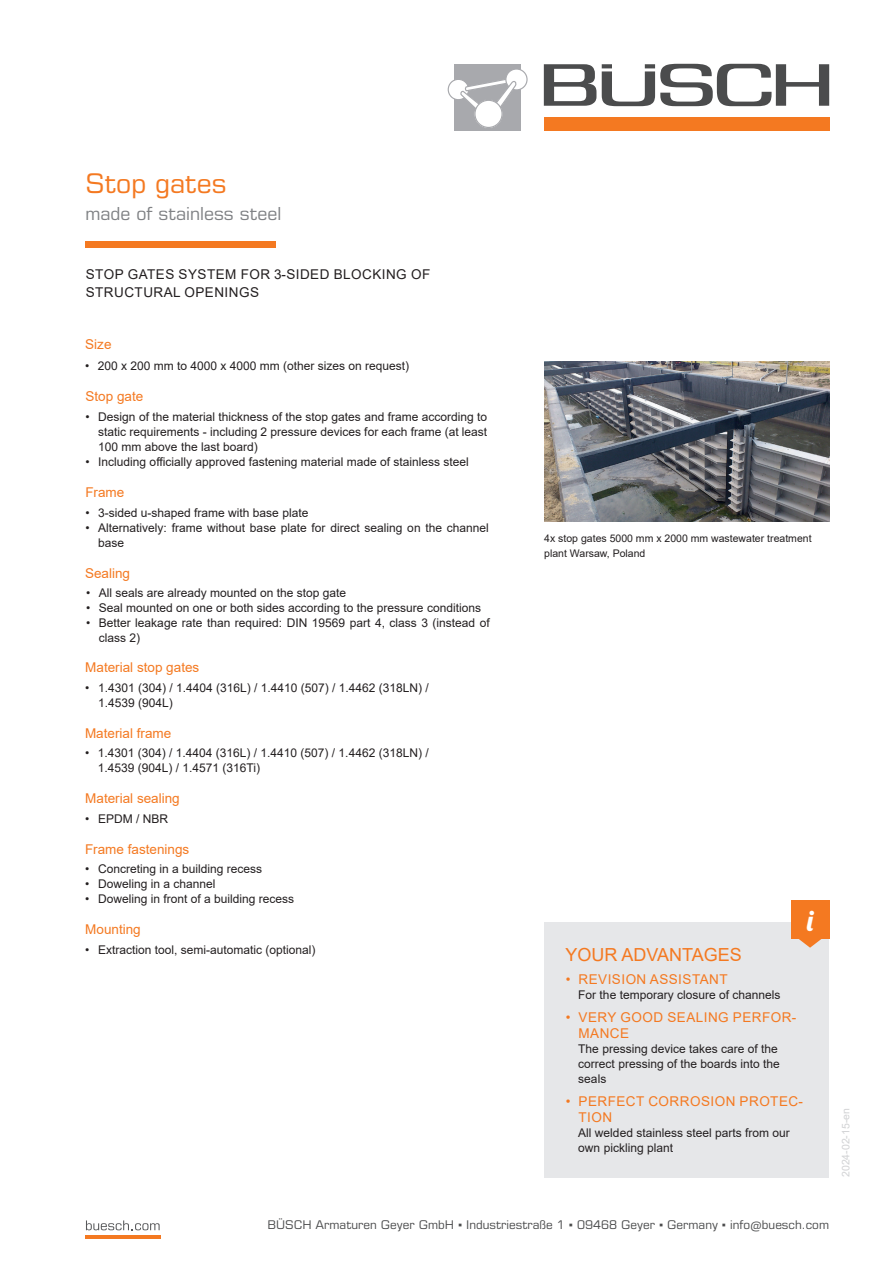
<style>
.page{position:relative;width:893px;height:1263px;background:#fff}
.page>*{position:absolute;margin:0;border:0;box-sizing:border-box;transform-origin:0 0}
.t1{font:28.5px "Lobster";color:#fff}
.t2{font:27px "Eurostile LT Pro";color:#f47921}
.t3{font:18px "Eurostile LT Pro";color:#808285}
.t4{font:18px "Arial";color:#f47921}
.t5{font:13.5px "Arial";color:#f47921}
.t6{font:13.5px/16.5px "Arial";letter-spacing:.035em;color:#f47921}
.t7{font:13.5px/18px "Arial";letter-spacing:.035em;color:#231f20}
.t8{font:12px/15px "Arial";color:#231f20}
.t9{font:12px "Eurostile LT Pro";color:#4b4c4d}
.t10{font:10.5px/15px "Arial";color:#231f20}
.t11{font:10.5px "Arial";color:#d1d2d4}
.s1{font-family:"Arial"}
</style>
<div class="page">
<svg style="left:544px;top:64px;width:52px;height:42px"></svg>
<svg style="left:602px;top:64px;width:227px;height:42px"></svg>
<div style="left:544px;top:118px;width:285px;height:13px;background:#f47921"></div>
<div style="left:454px;top:64px;width:66px;height:67px;background:#a8a9ad"></div>
<div style="left:448px;top:79px;width:21px;height:21px;background:#fff;border-radius:50%"></div>
<div style="left:448px;top:79px;width:21px;height:21px;border:1px solid #a8a9ad;border-radius:50%"></div>
<div style="left:473px;top:99px;width:31px;height:30px;background:#a8a9ad;border:1px solid #a8a9ad;border-radius:50%"></div>
<div style="left:506px;top:69px;width:21px;height:21px;background:#fff;border-radius:50%"></div>
<div style="left:505px;top:68px;width:23px;height:22px;border:1px solid #a8a9ad;border-radius:50%"></div>
<svg style="left:458px;top:76px;width:59px;height:38px"></svg>
<div style="left:474px;top:100px;width:29px;height:28px;background:#fff;border:1px solid #a8a9ad;border-radius:50%"></div>
<svg style="left:86px;top:1220px;width:74px;height:10px"></svg>
<hr style="left:85px;top:1236px;width:75px;height:3px;background:#f47921">
<div style="left:544px;top:922px;width:285px;height:256px;background:#e6e7e9"></div>
<svg style="left:799px;top:939px;width:23px;height:9px"></svg>
<div style="left:791px;top:900px;width:38px;height:39px;background:#f47921"></div>
<div style="left:85px;top:241px;width:191px;height:6px;background:#f47921"></div>
<img style="left:544px;top:361px;width:285px;height:160px">
<h2 class="t2" style="left:86px;top:167px;width:143px">Stop gates</h2>
<h3 class="t3" style="left:86px;top:203px;width:197px">made of stainless steel</h3>
<p class="t7" style="left:86px;top:265px;width:346px">STOP GATES SYSTEM FOR 3-SIDED BLOCKING OF<br>STRUCTURAL OPENINGS</p>
<p class="t5" style="left:85px;top:335px;width:28px">Size</p>
<p class="t8" style="left:85px;top:358px;width:326px">• 200 x 200 mm to 4000 x 4000 mm (other sizes on request)</p>
<p class="t5" style="left:86px;top:387px;width:59px">Stop gate</p>
<p class="t8" style="left:98px;top:409px;width:390px;text-align:justify;text-indent:-13px">• Design of the material thickness of the stop gates and frame according to static requirements - including 2 pressure devices for each frame (at least 100 mm above the last board)</p>
<p class="t8" style="left:86px;top:454px;width:385px">• Including officially approved fastening material made of stainless steel</p>
<p class="t5" style="left:85px;top:483px;width:41px">Frame</p>
<p class="t8" style="left:85px;top:505px;width:224px">• 3-sided u-shaped frame with base plate</p>
<p class="t8" style="left:98px;top:520px;width:392px;text-indent:-13px">• Alternatively: frame without base plate for direct sealing on the channel base</p>
<p class="t5" style="left:85px;top:564px;width:47px">Sealing</p>
<p class="t8" style="left:86px;top:585px;width:262px">• All seals are already mounted on the stop gate</p>
<p class="t8" style="left:86px;top:600px;width:396px">• Seal mounted on one or both sides according to the pressure conditions</p>
<p class="t8" style="left:99px;top:615px;width:392px;text-indent:-13px">• Better leakage rate than required: DIN 19569 part 4, class 3 (instead of class 2)</p>
<p class="t5" style="left:85px;top:658px;width:116px">Material stop gates</p>
<p class="t8" style="left:98px;top:680px;width:332px;text-indent:-13px">• 1.4301 (304) / 1.4404 (316L) / 1.4410 (507) / 1.4462 (318LN) /<br>1.4539 (904L)</p>
<p class="t5" style="left:85px;top:724px;width:88px">Material frame</p>
<p class="t8" style="left:98px;top:745px;width:332px;text-indent:-13px">• 1.4301 (304) / 1.4404 (316L) / 1.4410 (507) / 1.4462 (318LN) /<br>1.4539 (904L) / 1.4571 (316Ti)</p>
<p class="t5" style="left:85px;top:789px;width:96px">Material sealing</p>
<p class="t8" style="left:85px;top:811px;width:84px">• EPDM / NBR</p>
<p class="t5" style="left:85px;top:840px;width:106px">Frame fastenings</p>
<p class="t8" style="left:85px;top:861px;width:178px">• Concreting in a building recess</p>
<p class="t8" style="left:85px;top:876px;width:132px">• Doweling in a channel</p>
<p class="t8" style="left:85px;top:891px;width:210px">• Doweling in front of a building recess</p>
<p class="t5" style="left:85px;top:920px;width:57px">Mounting</p>
<p class="t8" style="left:85px;top:942px;width:232px">• Extraction tool, semi-automatic (optional)</p>
<p class="t10" style="left:544px;top:531px;width:269px">4x stop gates 5000 mm x 2000 mm wastewater treatment plant Warsaw, Poland</p>
<h1 class="t1" style="left:807px;top:902px;width:7px">i</h1>
<h3 class="t4" style="left:566px;top:942px;width:178px">YOUR ADVANTAGES</h3>
<p class="t6" style="left:566px;top:970px;width:163px">• REVISION ASSISTANT</p>
<p class="t8" style="left:578px;top:987px;width:204px">For the temporary closure of channels</p>
<p class="t6" style="left:579px;top:1008px;width:219px;text-indent:-13px">• VERY GOOD SEALING PERFOR-<br>MANCE</p>
<p class="t8" style="left:578px;top:1041px;width:203px">The pressing device takes care of the correct pressing of the boards into the seals</p>
<p class="t6" style="left:579px;top:1093px;width:226px;text-indent:-13px">• PERFECT CORROSION PROTEC-<br>TION</p>
<p class="t8" style="left:578px;top:1126px;width:213px">All welded stainless steel parts from our own pickling plant</p>
<p class="t11" style="left:839px;top:1177px;width:70px;rotate:-90deg">2024-02-15-en</p>
<p class="t9" style="left:267px;top:1218px;width:563px">BÜSCH Armaturen Geyer GmbH <span class="s1">▪</span> Industriestraße 1 <span class="s1">▪</span> 09468 Geyer <span class="s1">▪</span> Germany <span class="s1">▪</span> info@buesch.com</p>
</div>
